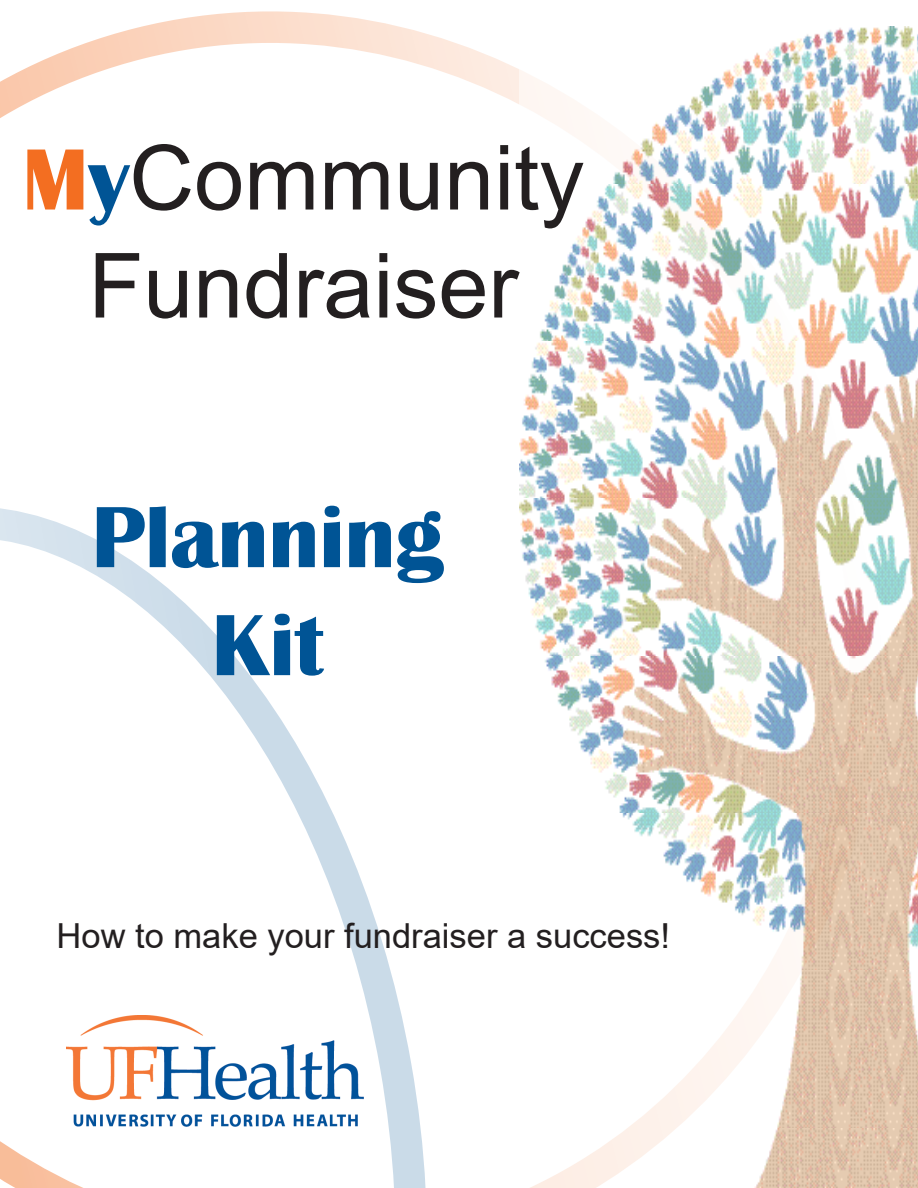
<style>
.page{position:relative;width:918px;height:1188px;background:#fff}
.page>*{position:absolute;margin:0;border:0;box-sizing:border-box;transform-origin:0 0}
.t1{font:90px "Arial";color:#231f20}
.t2{font:700 90px "Britannic";color:#005495}
.t3{font:34.5px "Arial";color:#231f20}
.s1{font-family:"Britannic";font-weight:700;color:#f36e21}
.s2{font-family:"Britannic";font-weight:700;color:#005495}
</style>
<div class="page">
<svg style="left:0;top:11px;width:910px;height:107px"></svg>
<img style="left:519px;top:27px;width:399px;height:1161px">
<svg style="left:0;top:508px;width:426px;height:680px"></svg>
<img style="left:67px;top:1016px;width:296px;height:110px">
<p class="t1" style="left:23px;top:116px;width:563px"><span class="s1">M</span><span class="s2">y</span>Community</p>
<p class="t1" style="left:88px;top:224px;width:432px">Fundraiser</p>
<p class="t2" style="left:92px;top:487px;width:354px">Planning</p>
<p class="t2" style="left:212px;top:595px;width:114px">Kit</p>
<p class="t3" style="left:57px;top:912px;width:615px">How to make your fundraiser a success!</p>
</div>
